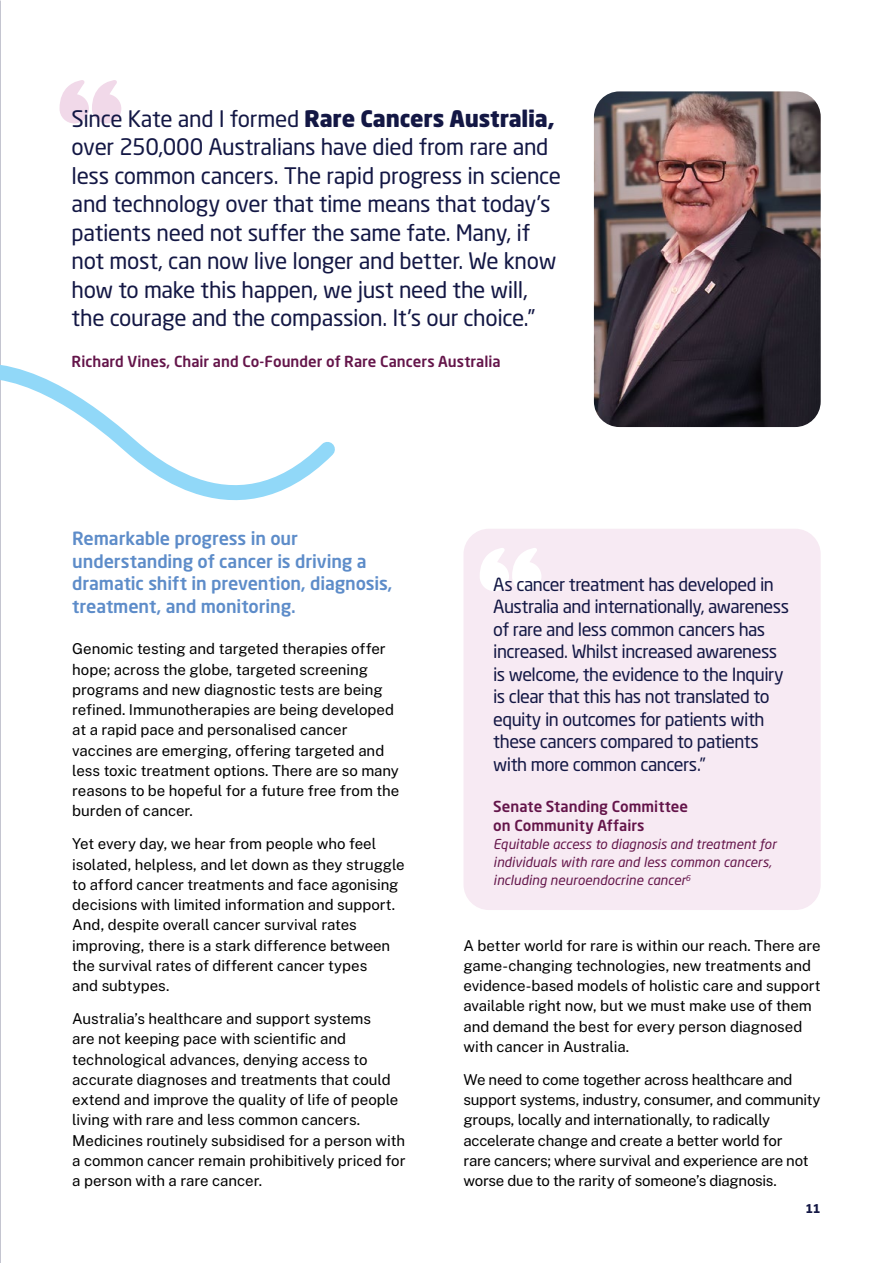
<style>
.page{position:relative;width:893px;height:1263px;background:#fff}
.page>*{position:absolute;margin:0;border:0;box-sizing:border-box;transform-origin:0 0}
.t1{font:22.5px/28.5px "Neo Sans TR";letter-spacing:-.015em;color:#131744}
.t2{font:22.5px "Neo Sans Black TR";letter-spacing:-.01em;color:#131744}
.t3{font:18px/22.5px "Neo Sans TR";letter-spacing:-.03em;color:#131744}
.t4{font:18px/22.5px "Neo Sans Medium TR";letter-spacing:-.005em;color:#5d8cc9}
.t5{font:15px/20.2px "Public Sans";letter-spacing:-.005em;color:#000}
.t6{font:15px/19.5px "Neo Sans Medium TR";color:#64154a}
.t7{font:13.5px/18px "Neo Sans Italic TR";letter-spacing:.005em;color:#64154a}
.t8{font:700 12px "Neo Sans W1 G";color:#131744}
.s1{font-family:"Neo Sans TR"}
</style>
<div class="page">
<div style="left:463px;top:529px;width:358px;height:381px;background:#f7eaf3;border-radius:26px"></div>
<svg style="left:60px;top:80px;width:61px;height:43px"></svg>
<svg style="left:480px;top:548px;width:61px;height:43px"></svg>
<svg style="left:0;top:241px;width:335px;height:305px"></svg>
<img style="left:594px;top:91px;width:227px;height:336px">
<h1 class="t2" style="left:72px;top:104px;width:484px"><span class="s1">Since Kate and I formed</span> Rare Cancers Australia,</h1>
<p class="t1" style="left:72px;top:132px;width:491px">over 250,000 Australians have died from rare and less common cancers. The rapid progress in science and technology over that time means that today's patients need not suffer the same fate. Many, if not most, can now live longer and better. We know how to make this happen, we just need the will, the courage and the compassion. It's our choice.”</p>
<p class="t6" style="left:72px;top:351px;width:431px">Richard Vines, Chair and Co-Founder of Rare Cancers Australia</p>
<p class="t4" style="left:72px;top:527px;width:322px">Remarkable progress in our understanding of cancer is driving a dramatic shift in prevention, diagnosis, treatment, and monitoring.</p>
<p class="t5" style="left:72px;top:638px;width:328px">Genomic testing and targeted therapies offer hope; across the globe, targeted screening programs and new diagnostic tests are being refined. Immunotherapies are being developed at a rapid pace and personalised cancer vaccines are emerging, offering targeted and less toxic treatment options. There are so many reasons to be hopeful for a future free from the burden of cancer.</p>
<p class="t5" style="left:72px;top:833px;width:334px">Yet every day, we hear from people who feel isolated, helpless, and let down as they struggle to afford cancer treatments and face agonising decisions with limited information and support.<br>And, despite overall cancer survival rates improving, there is a stark difference between the survival rates of different cancer types<br>and subtypes.</p>
<p class="t5" style="left:72px;top:1008px;width:335px">Australia’s healthcare and support systems<br>are not keeping pace with scientific and technological advances, denying access to accurate diagnoses and treatments that could extend and improve the quality of life of people living with rare and less common cancers.<br>Medicines routinely subsidised for a person with a common cancer remain prohibitively priced for a person with a rare cancer.</p>
<p class="t3" style="left:493px;top:573px;width:297px">As cancer treatment has developed in Australia and internationally, awareness of rare and less common cancers has increased. Whilst increased awareness is welcome, the evidence to the Inquiry is clear that this has not translated to equity in outcomes for patients with these cancers compared to patients with more common cancers.”</p>
<p class="t6" style="left:493px;top:796px;width:196px">Senate Standing Committee on Community Affairs</p>
<p class="t7" style="left:493px;top:835px;width:285px">Equitable access to diagnosis and treatment for individuals with rare and less common cancers, including neuroendocrine cancer<sup>6</sup></p>
<p class="t5" style="left:463px;top:934px;width:359px">A better world for rare is within our reach. There are game-changing technologies, new treatments and evidence-based models of holistic care and support available right now, but we must make use of them and demand the best for every person diagnosed with cancer in Australia.</p>
<p class="t5" style="left:463px;top:1069px;width:359px">We need to come together across healthcare and support systems, industry, consumer, and community groups, locally and internationally, to radically accelerate change and create a better world for<br>rare cancers; where survival and experience are not worse due to the rarity of someone’s diagnosis.</p>
<p class="t8" style="left:805px;top:1200px;width:17px">11</p>
</div>
